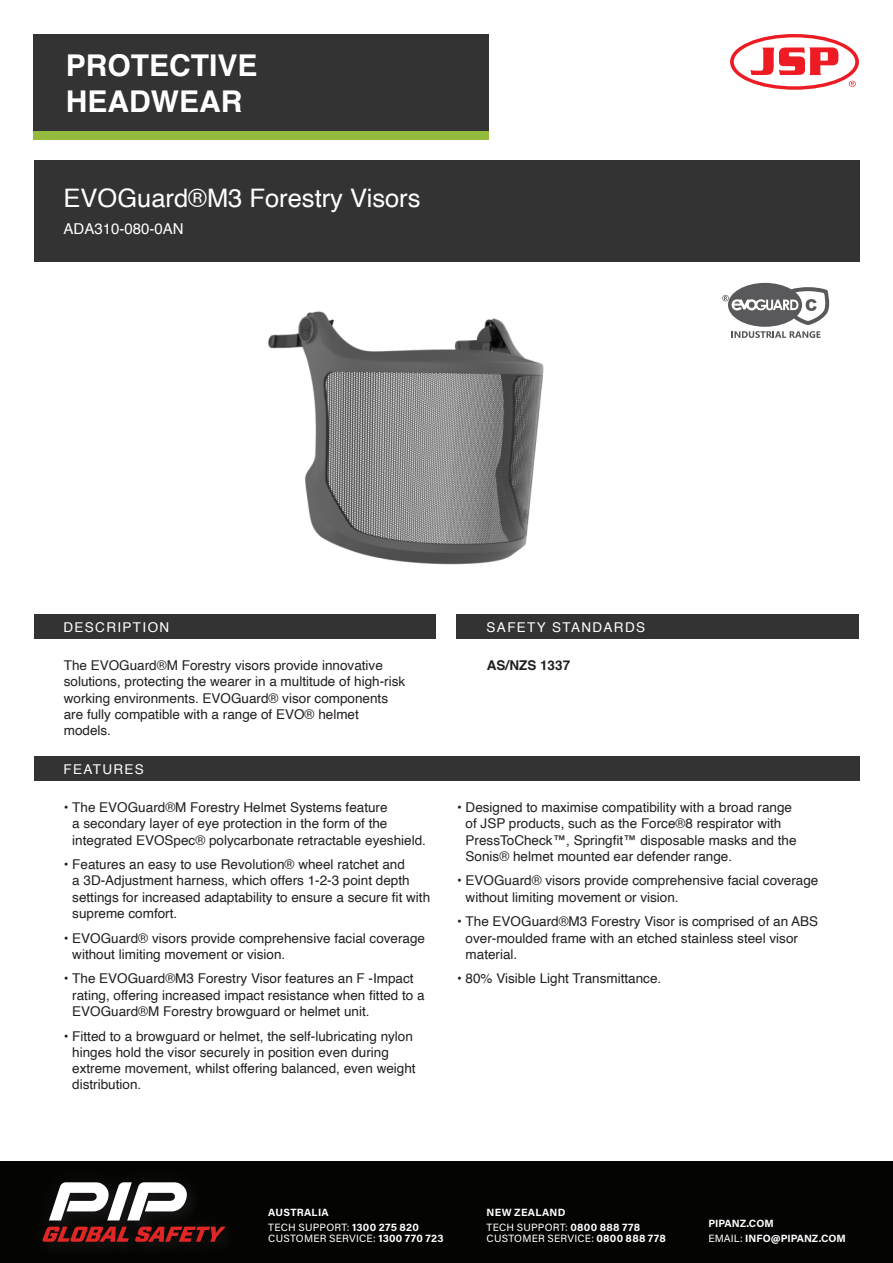
<style>
.page{position:relative;width:893px;height:1263px;background:#fff}
.page>*{position:absolute;margin:0;border:0;box-sizing:border-box;transform-origin:0 0}
.t1{font:700 30px/36px "Helvetica";color:#fff}
.t2{font:25.5px "Helvetica";color:#fff}
.t3{font:15px "Helvetica";color:#fff}
.t4{font:13.5px/16.2px "Helvetica";color:#231f20}
.t5{font:13.5px "Helvetica";letter-spacing:.1em;color:#fff}
.t6{font:700 13.5px "Helvetica";color:#231f20}
.t7{font:700 10.5px/14.7px "Acumin Pro";letter-spacing:.025em;color:#fff}
.t8{font:10.5px "Acumin Pro";letter-spacing:.02em;color:#fff}
.t9{font:700 10.5px/14.7px "Acumin Pro";color:#fff}
.s1{font-weight:400}
.s2{font-weight:700}
</style>
<div class="page">
<div style="left:0;top:1161px;width:893px;height:102px;background:#040503"></div>
<svg style="left:49px;top:1182px;width:139px;height:38px"></svg>
<svg style="left:42px;top:1226px;width:87px;height:16px"></svg>
<svg style="left:135px;top:1226px;width:91px;height:16px"></svg>
<div style="left:34px;top:34px;width:455px;height:97px;background:#333"></div>
<div style="left:34px;top:131px;width:455px;height:8px;background:#94ba3d"></div>
<div style="left:34px;top:161px;width:825px;height:101px;background:#333"></div>
<svg style="left:730px;top:34px;width:129px;height:56px"></svg>
<div style="left:457px;top:614px;width:402px;height:25px;background:#333"></div>
<div style="left:34px;top:614px;width:402px;height:25px;background:#333"></div>
<div style="left:34px;top:756px;width:825px;height:25px;background:#333"></div>
<svg style="left:722px;top:283px;width:108px;height:55px"></svg>
<img style="left:268px;top:311px;width:276px;height:254px">
<p class="t1" style="left:66px;top:51px;width:193px">PROTECTIVE<br>HEADWEAR</p>
<p class="t2" style="left:64px;top:179px;width:359px">EVOGuard®M3 Forestry Visors</p>
<p class="t3" style="left:64px;top:217px;width:122px">ADA310-080-0AN</p>
<p class="t5" style="left:64px;top:616px;width:107px">DESCRIPTION</p>
<p class="t4" style="left:64px;top:658px;width:343px">The EVOGuard®M Forestry visors provide innovative solutions, protecting the wearer in a multitude of high-risk working environments. EVOGuard® visor components are fully compatible with a range of EVO® helmet models.</p>
<p class="t5" style="left:64px;top:758px;width:82px">FEATURES</p>
<p class="t4" style="left:72px;top:800px;width:355px;text-indent:-9px">• The EVOGuard®M Forestry Helmet Systems feature<br>a secondary layer of eye protection in the form of the integrated EVOSpec® polycarbonate retractable eyeshield.</p>
<p class="t4" style="left:72px;top:857px;width:359px;text-indent:-9px">• Features an easy to use Revolution® wheel ratchet and<br>a 3D-Adjustment harness, which offers 1-2-3 point depth settings for increased adaptability to ensure a secure fit with supreme comfort.</p>
<p class="t4" style="left:72px;top:930px;width:354px;text-indent:-9px">• EVOGuard® visors provide comprehensive facial coverage without limiting movement or vision.</p>
<p class="t4" style="left:72px;top:971px;width:354px;text-indent:-9px">• The EVOGuard®M3 Forestry Visor features an F -Impact rating, offering increased impact resistance when fitted to a<br>EVOGuard®M Forestry browguard or helmet unit.</p>
<p class="t4" style="left:72px;top:1028px;width:345px;text-indent:-9px">• Fitted to a browguard or helmet, the self-lubricating nylon hinges hold the visor securely in position even during extreme movement, whilst offering balanced, even weight distribution.</p>
<p class="t5" style="left:487px;top:616px;width:160px">SAFETY STANDARDS</p>
<p class="t6" style="left:487px;top:657px;width:85px">AS/NZS 1337</p>
<p class="t4" style="left:466px;top:800px;width:332px;text-indent:-9px">• Designed to maximise compatibility with a broad range of JSP products, such as the Force®8 respirator with PressToCheck™, Springfit™ disposable masks and the Sonis® helmet mounted ear defender range.</p>
<p class="t4" style="left:466px;top:873px;width:354px;text-indent:-9px">• EVOGuard® visors provide comprehensive facial coverage without limiting movement or vision.</p>
<p class="t4" style="left:466px;top:914px;width:354px;text-indent:-9px">• The EVOGuard®M3 Forestry Visor is comprised of an ABS over-moulded frame with an etched stainless steel visor material.</p>
<p class="t4" style="left:457px;top:971px;width:206px">• 80% Visible Light Transmittance.</p>
<p class="t7" style="left:268px;top:1205px;width:152px">AUSTRALIA<br><span class="s1">TECH SUPPORT:</span> 1300 275 820</p>
<p class="t8" style="left:268px;top:1231px;width:177px">CUSTOMER SERVICE: <span class="s2">1300 770 723</span></p>
<p class="t7" style="left:487px;top:1205px;width:155px">NEW ZEALAND<br><span class="s1">TECH SUPPORT:</span> 0800 888 778</p>
<p class="t8" style="left:487px;top:1231px;width:181px">CUSTOMER SERVICE: <span class="s2">0800 888 778</span></p>
<p class="t9" style="left:708px;top:1215px;width:139px">PIPANZ.COM<br><span class="s1">EMAIL:</span> INFO@PIPANZ.COM</p>
</div>
